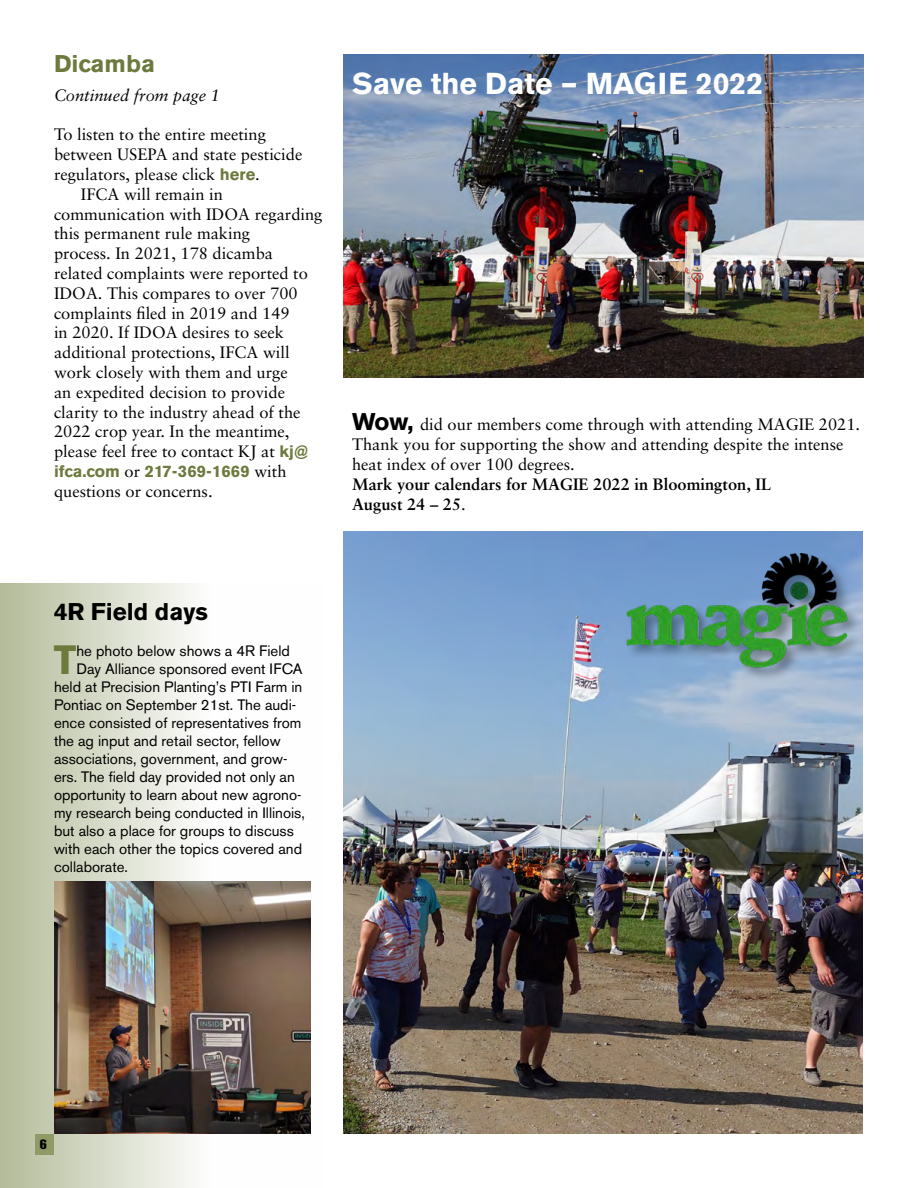
<style>
.page{position:relative;width:918px;height:1188px;background:#fff}
.page>*{position:absolute;margin:0;border:0;box-sizing:border-box;transform-origin:0 0}
.t1{font:700 40.5px "Akzidenz Grotesk BE";color:#6d7a3d}
.t2{font:700 30px "Akzidenz Grotesk BE";color:#fff}
.t3{font:700 24px "Akzidenz Grotesk BE";color:#000}
.t4{font:700 24px "Akzidenz Grotesk BE";color:#6d7a3d}
.t5{font:16.5px/19.8px "Sabon";color:#000}
.t6{font:italic 16.5px "Sabon";color:#000}
.t7{font:700 16.5px "Sabon";color:#000}
.t8{font:15px "Akzidenz Grotesk BE";color:#000}
.t9{font:800 13.5px "Akzidenz Grotesk BE";color:#000}
.s1{font-family:"Akzidenz Grotesk BE";font-weight:700;color:#6d7a3d}
.s2{font-family:"Akzidenz Grotesk BE";font-weight:700;font-size:24px}
.s3{font-weight:700}
.s4{font-weight:400}
</style>
<div class="page">
<img style="left:343px;top:54px;width:521px;height:324px">
<img style="left:343px;top:531px;width:520px;height:603px">
<div style="left:625px;top:552px;width:237px;height:130px;background:#000;opacity:.35"></div>
<img style="left:624px;top:553px;width:225px;height:116px">
<svg style="left:0;top:583px;width:193px;height:605px;background:#d0d5c0"></svg>
<img style="left:54px;top:881px;width:257px;height:253px">
<div style="left:35px;top:1134px;width:19px;height:21px;background:#909a67"></div>
<p class="t4" style="left:54px;top:50px;width:102px">Dicamba</p>
<p class="t6" style="left:54px;top:86px;width:167px">Continued from page 1</p>
<p class="t5" style="left:54px;top:125px;width:250px">To listen to the entire meeting between USEPA and state pesticide regulators, please click <span class="s1">here</span>.</p>
<p class="t5" style="left:54px;top:184px;width:270px;text-indent:27px">IFCA will remain in communication with IDOA regarding this permanent rule making<br>process. In 2021, 178 dicamba related complaints were reported to<br>IDOA. This compares to over 700 complaints filed in 2019 and 149<br>in 2020. If IDOA desires to seek additional protections, IFCA will work closely with them and urge<br>an expedited decision to provide clarity to the industry ahead of the<br>2022 crop year. In the meantime, please feel free to contact KJ at <span class="s1">kj@ ifca.com</span> or <span class="s1">217-369-1669</span> with questions or concerns.</p>
<p class="t2" style="left:352px;top:66px;width:413px">Save the Date – MAGIE 2022</p>
<p class="t5" style="left:352px;top:415px;width:510px"><span class="s2">Wow,</span> did our members come through with attending MAGIE 2021.<br>Thank you for supporting the show and attending despite the intense heat index of over 100 degrees.<br><span class="s3">Mark your calendars for MAGIE 2022 in Bloomington, IL</span></p>
<p class="t7" style="left:352px;top:494px;width:115px">August 24 – 25<span class="s4">.</span></p>
<p class="t3" style="left:54px;top:598px;width:155px">4R Field days</p>
<p class="t1" style="left:54px;top:637px;width:24px">T</p>
<p class="t8" style="left:76px;top:642px;width:215px">he photo below shows a 4R Field</p>
<p class="t8" style="left:76px;top:660px;width:227px">Day Alliance sponsored event IFCA</p>
<p class="t8" style="left:54px;top:678px;width:250px">held at Precision Planting’s PTI Farm in</p>
<p class="t8" style="left:54px;top:696px;width:244px">Pontiac on September 21st. The audi-</p>
<p class="t8" style="left:54px;top:714px;width:249px">ence consisted of representatives from</p>
<p class="t8" style="left:54px;top:732px;width:228px">the ag input and retail sector, fellow</p>
<p class="t8" style="left:54px;top:750px;width:235px">associations, government, and grow-</p>
<p class="t8" style="left:54px;top:768px;width:242px">ers. The field day provided not only an</p>
<p class="t8" style="left:54px;top:786px;width:249px">opportunity to learn about new agrono-</p>
<p class="t8" style="left:54px;top:804px;width:252px">my research being conducted in Illinois,</p>
<p class="t8" style="left:54px;top:822px;width:242px">but also a place for groups to discuss</p>
<p class="t8" style="left:54px;top:840px;width:250px">with each other the topics covered and</p>
<p class="t8" style="left:54px;top:858px;width:76px">collaborate.</p>
<p class="t9" style="left:40px;top:1136px;width:9px">6</p>
</div>
